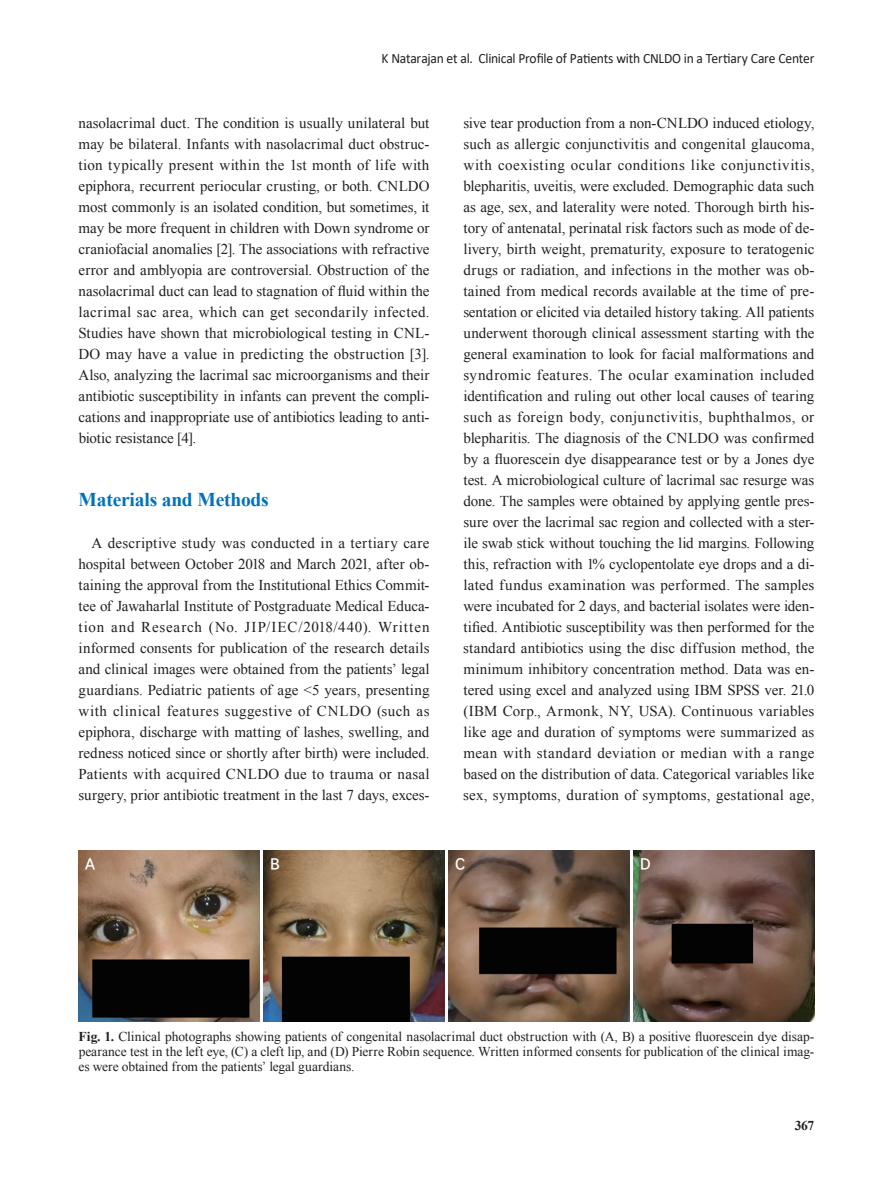
<style>
.page{position:relative;width:893px;height:1191px;background:#fff}
.page>*{position:absolute;margin:0;border:0;box-sizing:border-box;transform-origin:0 0}
.t1{font:700 19.5px "Times New Roman";letter-spacing:-.01em;color:#0072bc}
.t2{font:15px/21px "Times New Roman";letter-spacing:.005em;color:#231f20;text-align:justify}
.t3{font:700 15px "Ko Pub Dotum";color:#fff}
.t4{font:14.25px "Calibri";letter-spacing:-.015em;color:#231f20;scale:.95 1}
.t5{font:13.5px/15px "Times New Roman";color:#231f20;text-align:justify}
.t6{font:700 13.5px "Times New Roman";color:#231f20}
.s1{font-weight:700}
</style>
<div class="page">
<img style="left:79px;top:850px;width:180px;height:171px">
<img style="left:264px;top:850px;width:180px;height:171px">
<img style="left:449px;top:850px;width:180px;height:171px">
<img style="left:634px;top:850px;width:180px;height:171px">
<p class="t4" style="left:382px;top:48px;width:457px">K Natarajan et al. Clinical Profile of Patients with CNLDO in a Tertiary Care Center</p>
<p class="t2" style="left:78px;top:112px;width:353px">nasolacrimal duct. The condition is usually unilateral but may be bilateral. Infants with nasolacrimal duct obstruc&shy;tion typically present within the 1st month of life with epiphora, recurrent periocular crusting, or both. CNLDO most commonly is an isolated condition, but sometimes, it may be more frequent in children with Down syndrome or craniofacial anomalies [2]. The associations with refractive error and amblyopia are controversial. Obstruction of the nasolacrimal duct can lead to stagnation of fluid within the lacrimal sac area, which can get secondarily infected.<br>Studies have shown that microbiological testing in CNL-DO may have a value in predicting the obstruction [3].<br>Also, analyzing the lacrimal sac microorganisms and their antibiotic susceptibility in infants can prevent the compli&shy;cations and inappropriate use of antibiotics leading to anti&shy;biotic resistance [4].</p>
<h1 class="t1" style="left:79px;top:485px;width:192px">Materials and Methods</h1>
<p class="t2" style="left:79px;top:532px;width:353px;text-indent:13px">A descriptive study was conducted in a tertiary care hospital between October 2018 and March 2021, after ob&shy;taining the approval from the Institutional Ethics Commit&shy;tee of Jawaharlal Institute of Postgraduate Medical Educa&shy;tion and Research (No. JIP/IEC/2018/440). Written informed consents for publication of the research details and clinical images were obtained from the patients’ legal guardians. Pediatric patients of age &lt;5 years, presenting with clinical features suggestive of CNLDO (such as epiphora, discharge with matting of lashes, swelling, and redness noticed since or shortly after birth) were included.<br>Patients with acquired CNLDO due to trauma or nasal surgery, prior antibiotic treatment in the last 7 days, exces-</p>
<p class="t2" style="left:463px;top:112px;width:353px">sive tear production from a non-CNLDO induced etiology, such as allergic conjunctivitis and congenital glaucoma, with coexisting ocular conditions like conjunctivitis, blepharitis, uveitis, were excluded. Demographic data such as age, sex, and laterality were noted. Thorough birth his&shy;tory of antenatal, perinatal risk factors such as mode of de&shy;livery, birth weight, prematurity, exposure to teratogenic drugs or radiation, and infections in the mother was ob&shy;tained from medical records available at the time of pre&shy;sentation or elicited via detailed history taking. All patients underwent thorough clinical assessment starting with the general examination to look for facial malformations and syndromic features. The ocular examination included identification and ruling out other local causes of tearing such as foreign body, conjunctivitis, buphthalmos, or blepharitis. The diagnosis of the CNLDO was confirmed by a fluorescein dye disappearance test or by a Jones dye test. A microbiological culture of lacrimal sac resurge was done. The samples were obtained by applying gentle pres&shy;sure over the lacrimal sac region and collected with a ster&shy;ile swab stick without touching the lid margins. Following this, refraction with 1% cyclopentolate eye drops and a di&shy;lated fundus examination was performed. The samples were incubated for 2 days, and bacterial isolates were iden&shy;tified. Antibiotic susceptibility was then performed for the standard antibiotics using the disc diffusion method, the minimum inhibitory concentration method. Data was en&shy;tered using excel and analyzed using IBM SPSS ver. 21.0 (IBM Corp., Armonk, NY, USA). Continuous variables like age and duration of symptoms were summarized as mean with standard deviation or median with a range based on the distribution of data. Categorical variables like sex, symptoms, duration of symptoms, gestational age,</p>
<p class="t3" style="left:85px;top:856px;width:11px">A</p>
<p class="t3" style="left:270px;top:856px;width:11px">B</p>
<p class="t3" style="left:455px;top:856px;width:11px">C</p>
<p class="t3" style="left:640px;top:856px;width:12px">D</p>
<p class="t5" style="left:79px;top:1028px;width:737px"><span class="s1">Fig. 1.</span> Clinical photographs showing patients of congenital nasolacrimal duct obstruction with (A, B) a positive fluorescein dye disap&shy;pearance test in the left eye, (C) a cleft lip, and (D) Pierre Robin sequence. Written informed consents for publication of the clinical imag&shy;es were obtained from the patients’ legal guardians.</p>
<p class="t6" style="left:795px;top:1116px;width:21px">367</p>
</div>
